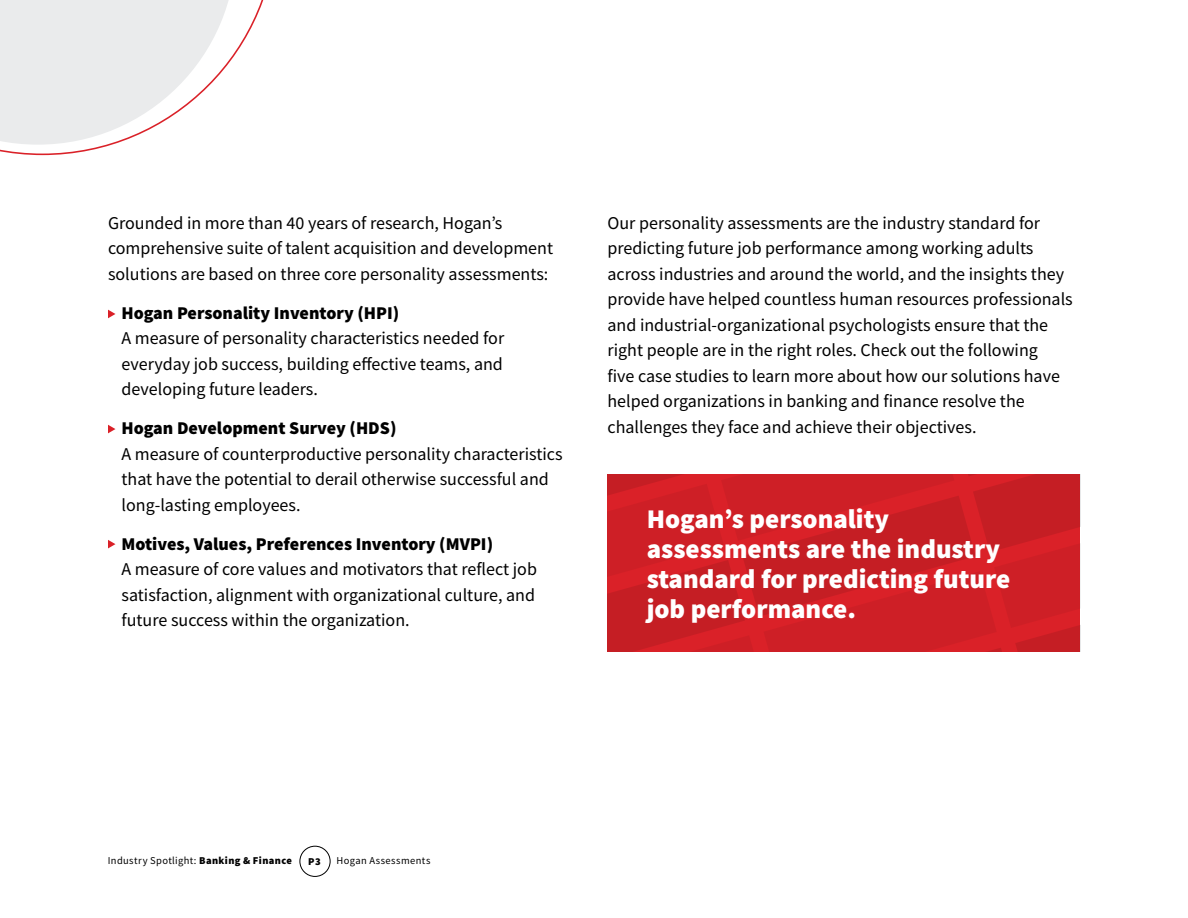
<style>
.page{position:relative;width:1188px;height:918px;background:#fff}
.page>*{position:absolute;margin:0;border:0;box-sizing:border-box;transform-origin:0 0}
.t1{font:900 27px/30px "Source Sans Pro";color:#fff}
.t2{font:18px/25.5px "Source Sans Pro";color:#000}
.t3{font:900 18px "Source Sans Pro";color:#000}
.t4{font:10.5px "Source Sans Pro";letter-spacing:.04em;color:#000}
.t5{font:900 10.5px "Source Sans Pro";color:#000}
.s1{font-weight:900}
</style>
<div class="page">
<svg style="left:608px;top:474px;width:472px;height:177px;background:#cd1f25"></svg>
<svg style="left:0;top:0;width:264px;height:155px"></svg>
<svg style="left:108px;top:310px;width:7px;height:8px"></svg>
<svg style="left:108px;top:425px;width:7px;height:8px"></svg>
<svg style="left:108px;top:540px;width:7px;height:8px"></svg>
<div style="left:300px;top:846px;width:31px;height:31px;border:1px solid #000;border-radius:50%"></div>
<p class="t2" style="left:108px;top:210px;width:447px">Grounded in more than 40 years of research, Hogan’s comprehensive suite of talent acquisition and development solutions are based on three core personality assessments:</p>
<p class="t3" style="left:122px;top:300px;width:279px">Hogan Personality Inventory (HPI)</p>
<p class="t2" style="left:122px;top:326px;width:384px;text-align:justify">A measure of personality characteristics needed for everyday job success, building effective teams, and developing future leaders.</p>
<p class="t3" style="left:122px;top:416px;width:277px">Hogan Development Survey (HDS)</p>
<p class="t2" style="left:122px;top:441px;width:443px">A measure of counterproductive personality characteristics that have the potential to derail otherwise successful and long-lasting employees.</p>
<p class="t3" style="left:122px;top:531px;width:373px">Motives, Values, Preferences Inventory (MVPI)</p>
<p class="t2" style="left:122px;top:557px;width:417px;text-align:justify">A measure of core values and motivators that reflect job satisfaction, alignment with organizational culture, and future success within the organization.</p>
<p class="t2" style="left:608px;top:210px;width:467px">Our personality assessments are the industry standard for predicting future job performance among working adults across industries and around the world, and the insights they provide have helped countless human resources professionals and industrial-organizational psychologists ensure that the right people are in the right roles. Check out the following<br>five case studies to learn more about how our solutions have helped organizations in banking and finance resolve the challenges they face and achieve their objectives.</p>
<h1 class="t1" style="left:647px;top:503px;width:365px">Hogan’s personality assessments are the industry standard for predicting future job performance.</h1>
<p class="t4" style="left:108px;top:854px;width:186px">Industry Spotlight: <span class="s1">Banking &amp; Finance</span></p>
<p class="t5" style="left:308px;top:854px;width:14px">P3</p>
<p class="t4" style="left:337px;top:854px;width:95px">Hogan Assessments</p>
</div>
